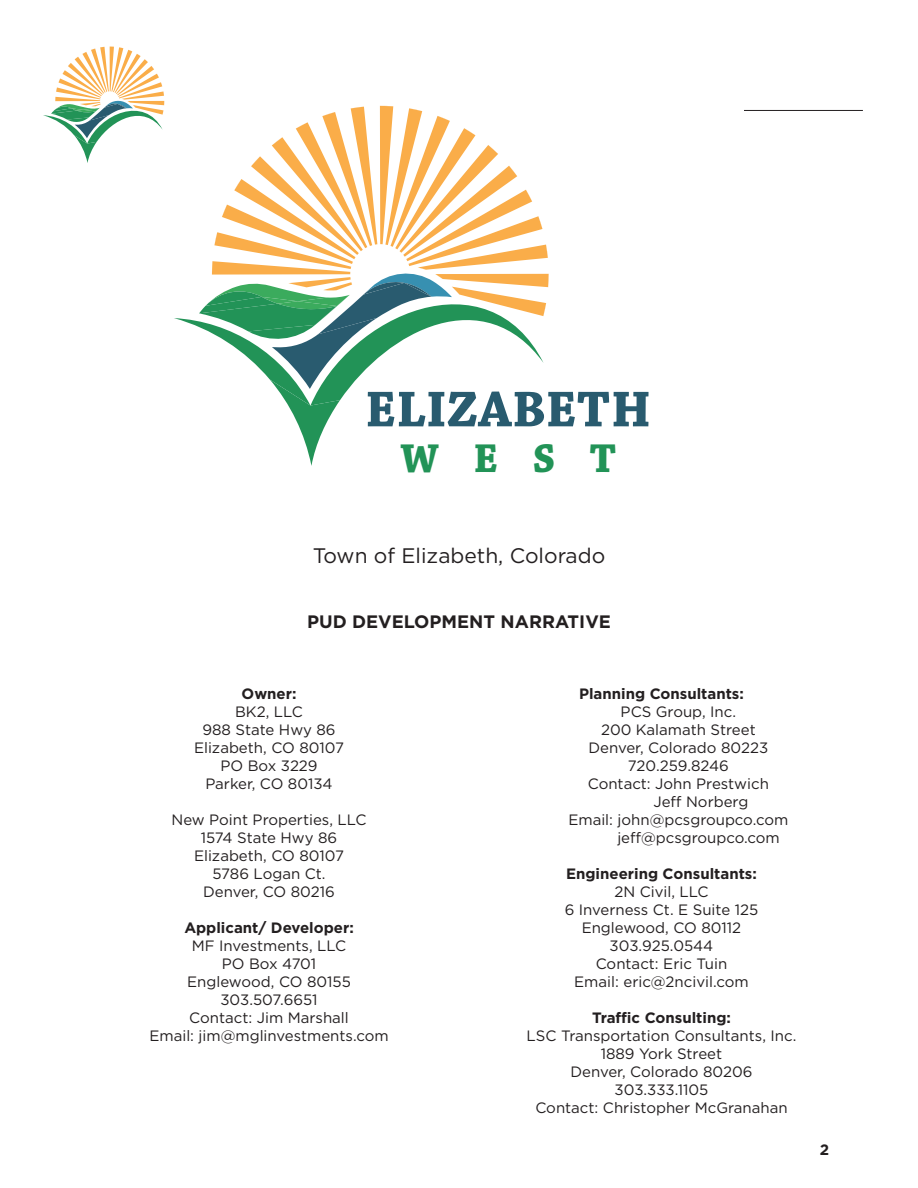
<style>
.page{position:relative;width:918px;height:1188px;background:#fff}
.page>*{position:absolute;margin:0;border:0;box-sizing:border-box;transform-origin:0 0}
.t1{font:700 52.95px "Chaparral Pro";letter-spacing:.005em;color:#295b6f}
.t2{font:700 42.45px "Chaparral Pro";color:#229357}
.t3{font:700 42.45px "Chaparral Pro";color:#231f20}
.t4{font:21px "Gotham";color:#231f20}
.t5{font:700 18px "Gotham";color:#231f20}
.t6{font:15px "Gotham";color:#231f20}
.t7{font:700 15px "Gotham";color:#231f20}
</style>
<div class="page">
<hr style="left:206px;top:110px;width:657px;height:1px;background:#231f20">
<div style="left:174px;top:106px;width:570px;height:373px;background:#fff"></div>
<svg style="left:43px;top:47px;width:506px;height:419px"></svg>
<p class="t1" style="left:365px;top:378px;width:287px">ELIZABETH</p>
<p class="t2" style="left:401px;top:434px;width:217px">WEST</p>
<p class="t4" style="left:313px;top:542px;width:294px">Town of Elizabeth, Colorado</p>
<p class="t5" style="left:307px;top:609px;width:305px">PUD DEVELOPMENT NARRATIVE</p>
<p class="t7" style="left:242px;top:684px;width:56px">Owner:</p>
<p class="t6" style="left:235px;top:702px;width:69px">BK2, LLC</p>
<p class="t6" style="left:202px;top:720px;width:135px">988 State Hwy 86</p>
<p class="t6" style="left:194px;top:738px;width:151px">Elizabeth, CO 80107</p>
<p class="t6" style="left:220px;top:756px;width:99px">PO Box 3229</p>
<p class="t6" style="left:205px;top:774px;width:129px">Parker, CO 80134</p>
<p class="t6" style="left:172px;top:810px;width:197px">New Point Properties, LLC</p>
<p class="t6" style="left:201px;top:828px;width:138px">1574 State Hwy 86</p>
<p class="t6" style="left:194px;top:846px;width:151px">Elizabeth, CO 80107</p>
<p class="t6" style="left:212px;top:864px;width:115px">5786 Logan Ct.</p>
<p class="t6" style="left:203px;top:882px;width:133px">Denver, CO 80216</p>
<p class="t7" style="left:184px;top:918px;width:171px">Applicant/ Developer:</p>
<p class="t6" style="left:192px;top:936px;width:156px">MF Investments, LLC</p>
<p class="t6" style="left:222px;top:954px;width:96px">PO Box 4701</p>
<p class="t6" style="left:187px;top:972px;width:165px">Englewood, CO 80155</p>
<p class="t6" style="left:220px;top:990px;width:99px">303.507.6651</p>
<p class="t6" style="left:189px;top:1008px;width:161px">Contact: Jim Marshall</p>
<p class="t6" style="left:149px;top:1026px;width:241px">Email: jim@mglinvestments.com</p>
<p class="t7" style="left:579px;top:684px;width:166px">Planning Consultants:</p>
<p class="t6" style="left:621px;top:702px;width:117px">PCS Group, Inc.</p>
<p class="t6" style="left:601px;top:720px;width:156px">200 Kalamath Street</p>
<p class="t6" style="left:589px;top:738px;width:181px">Denver, Colorado 80223</p>
<p class="t6" style="left:628px;top:756px;width:102px">720.259.8246</p>
<p class="t6" style="left:588px;top:774px;width:183px">Contact: John Prestwich</p>
<p class="t6" style="left:653px;top:792px;width:96px">Jeff Norberg</p>
<p class="t6" style="left:568px;top:810px;width:222px">Email: john@pcsgroupco.com</p>
<p class="t6" style="left:617px;top:828px;width:164px">jeff@pcsgroupco.com</p>
<p class="t7" style="left:566px;top:864px;width:192px">Engineering Consultants:</p>
<p class="t6" style="left:614px;top:882px;width:96px">2N Civil, LLC</p>
<p class="t6" style="left:565px;top:900px;width:195px">6 Inverness Ct. E Suite 125</p>
<p class="t6" style="left:582px;top:918px;width:161px">Englewood, CO 80112</p>
<p class="t6" style="left:610px;top:936px;width:105px">303.925.0544</p>
<p class="t6" style="left:596px;top:954px;width:133px">Contact: Eric Tuin</p>
<p class="t6" style="left:574px;top:972px;width:176px">Email: eric@2ncivil.com</p>
<p class="t7" style="left:592px;top:1008px;width:140px">Traffic Consulting:</p>
<p class="t6" style="left:527px;top:1026px;width:271px">LSC Transportation Consultants, Inc.</p>
<p class="t6" style="left:601px;top:1044px;width:123px">1889 York Street</p>
<p class="t6" style="left:571px;top:1062px;width:183px">Denver, Colorado 80206</p>
<p class="t6" style="left:615px;top:1080px;width:95px">303.333.1105</p>
<p class="t6" style="left:535px;top:1098px;width:254px">Contact: Christopher McGranahan</p>
<p class="t3" style="left:459px;top:979px;width:217px">WEST</p>
<p class="t7" style="left:820px;top:1140px;width:11px">2</p>
</div>
